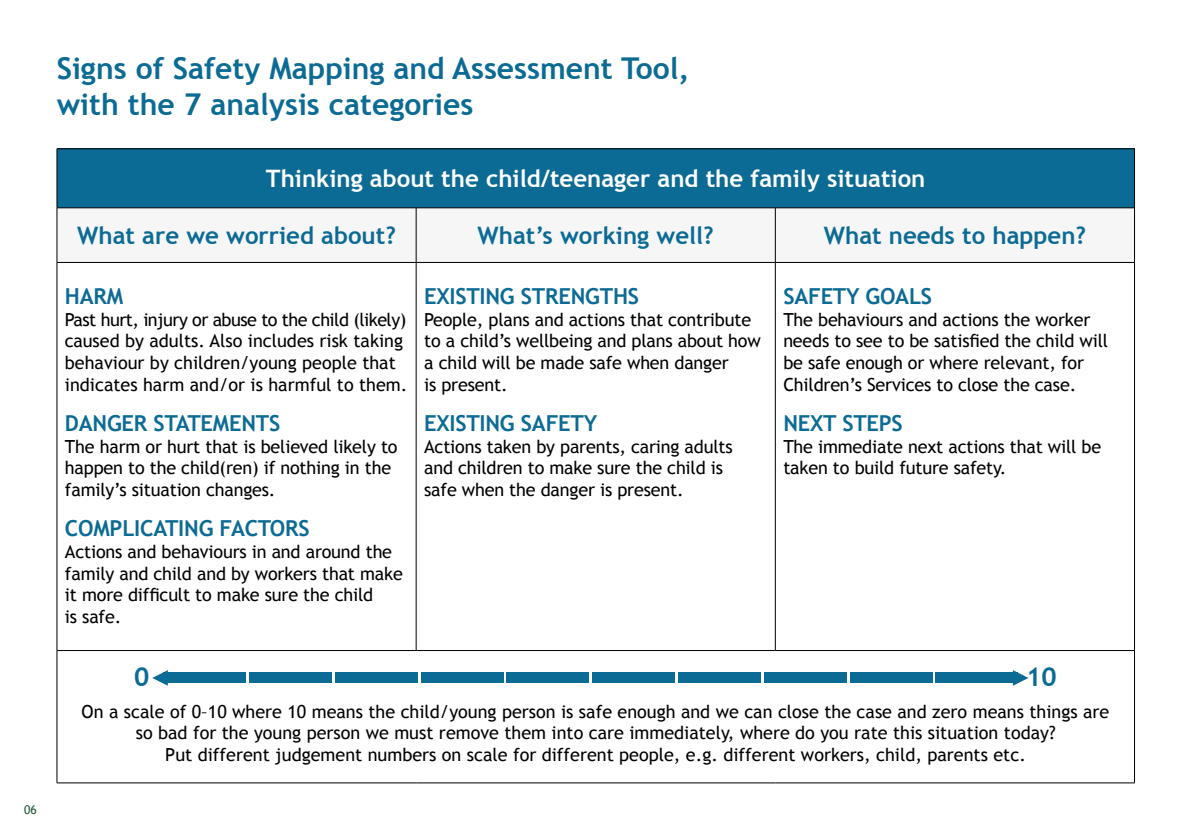
<style>
.page{position:relative;width:1191px;height:840px;background:#fff}
.page>*{position:absolute;margin:0;border:0;box-sizing:border-box;transform-origin:0 0}
.t1{font:700 30px/36px "Trebuchet MS";color:#0c6b94}
.t2{font:700 26px "Trebuchet MS";color:#0c6b94}
.t3{font:700 24px "Trebuchet MS";color:#0c6b94}
.t4{font:700 24px "Trebuchet MS";color:#fff}
.t5{font:700 22px "Trebuchet MS";letter-spacing:-.01em;color:#0c6b94}
.t6{font:18px/21.6px "Trebuchet MS";letter-spacing:-.01em;color:#000}
.t7{font:12px "Trebuchet MS";color:#1c5733}
</style>
<div class="page">
<div style="left:57px;top:149px;width:1077px;height:59px;background:#0c6b94"></div>
<div style="left:58px;top:208px;width:1076px;height:54px;background:#f6f6f6"></div>
<hr style="left:57px;top:148px;width:359px;height:1px;background:#000">
<hr style="left:57px;top:149px;width:1px;height:58px;background:#000">
<hr style="left:416px;top:148px;width:359px;height:1px;background:#000">
<hr style="left:775px;top:148px;width:359px;height:1px;background:#000">
<hr style="left:1134px;top:149px;width:1px;height:58px;background:#000">
<hr style="left:57px;top:207px;width:359px;height:1px;background:#000">
<hr style="left:57px;top:208px;width:1px;height:54px;background:#000">
<hr style="left:416px;top:207px;width:359px;height:1px;background:#000">
<hr style="left:416px;top:208px;width:1px;height:54px;background:#000">
<hr style="left:775px;top:207px;width:359px;height:1px;background:#000">
<hr style="left:775px;top:208px;width:1px;height:54px;background:#000">
<hr style="left:1134px;top:208px;width:1px;height:54px;background:#000">
<hr style="left:57px;top:262px;width:359px;height:1px;background:#000">
<hr style="left:57px;top:262px;width:1px;height:388px;background:#000">
<hr style="left:416px;top:262px;width:359px;height:1px;background:#000">
<hr style="left:416px;top:262px;width:1px;height:388px;background:#000">
<hr style="left:775px;top:262px;width:359px;height:1px;background:#000">
<hr style="left:775px;top:262px;width:1px;height:388px;background:#000">
<hr style="left:1134px;top:262px;width:1px;height:388px;background:#000">
<hr style="left:57px;top:649px;width:359px;height:1px;background:#000">
<hr style="left:57px;top:650px;width:1px;height:132px;background:#000">
<hr style="left:416px;top:649px;width:359px;height:1px;background:#000">
<hr style="left:775px;top:649px;width:359px;height:1px;background:#000">
<hr style="left:1134px;top:650px;width:1px;height:132px;background:#000">
<hr style="left:57px;top:782px;width:359px;height:1px;background:#000">
<hr style="left:416px;top:782px;width:359px;height:1px;background:#000">
<hr style="left:775px;top:782px;width:359px;height:1px;background:#000">
<div style="left:164px;top:672px;width:82px;height:10px;background:#0c6b94"></div>
<div style="left:507px;top:672px;width:82px;height:10px;background:#0c6b94"></div>
<div style="left:335px;top:672px;width:82px;height:10px;background:#0c6b94"></div>
<div style="left:678px;top:672px;width:82px;height:10px;background:#0c6b94"></div>
<div style="left:849px;top:672px;width:83px;height:10px;background:#0c6b94"></div>
<div style="left:249px;top:672px;width:83px;height:10px;background:#0c6b94"></div>
<div style="left:592px;top:672px;width:83px;height:10px;background:#0c6b94"></div>
<div style="left:421px;top:672px;width:82px;height:10px;background:#0c6b94"></div>
<div style="left:764px;top:672px;width:82px;height:10px;background:#0c6b94"></div>
<div style="left:935px;top:672px;width:83px;height:10px;background:#0c6b94"></div>
<svg style="left:152px;top:670px;width:16px;height:15px"></svg>
<svg style="left:1013px;top:670px;width:15px;height:15px"></svg>
<p class="t7" style="left:24px;top:802px;width:14px">06</p>
<h1 class="t1" style="left:57px;top:50px;width:634px">Signs of Safety Mapping and Assessment Tool, with the 7 analysis categories</h1>
<h3 class="t4" style="left:266px;top:163px;width:661px">Thinking about the child/teenager and the family situation</h3>
<h3 class="t3" style="left:77px;top:220px;width:320px">What are we worried about?</h3>
<h3 class="t3" style="left:477px;top:220px;width:238px">What’s working well?</h3>
<h3 class="t3" style="left:824px;top:220px;width:264px">What needs to happen?</h3>
<p class="t5" style="left:65px;top:282px;width:60px">HARM</p>
<p class="t6" style="left:65px;top:309px;width:344px">Past hurt, injury or abuse to the child (likely) caused by adults. Also includes risk taking behaviour by children/young people that indicates harm and/or is harmful to them.</p>
<p class="t5" style="left:65px;top:409px;width:217px">DANGER STATEMENTS</p>
<p class="t6" style="left:65px;top:435px;width:334px">The harm or hurt that is believed likely to happen to the child(ren) if nothing in the family’s situation changes.</p>
<p class="t5" style="left:65px;top:514px;width:246px">COMPLICATING FACTORS</p>
<p class="t6" style="left:65px;top:541px;width:339px">Actions and behaviours in and around the family and child and by workers that make it more difficult to make sure the child<br>is safe.</p>
<p class="t5" style="left:424px;top:282px;width:216px">EXISTING STRENGTHS</p>
<p class="t6" style="left:424px;top:309px;width:338px">People, plans and actions that contribute to a child’s wellbeing and plans about how a child will be made safe when danger<br>is present.</p>
<p class="t5" style="left:424px;top:409px;width:175px">EXISTING SAFETY</p>
<p class="t6" style="left:424px;top:435px;width:310px">Actions taken by parents, caring adults and children to make sure the child is safe when the danger is present.</p>
<p class="t5" style="left:783px;top:282px;width:150px">SAFETY GOALS</p>
<p class="t6" style="left:783px;top:309px;width:326px">The behaviours and actions the worker needs to see to be satisfied the child will be safe enough or where relevant, for Children’s Services to close the case.</p>
<p class="t5" style="left:783px;top:409px;width:121px">NEXT STEPS</p>
<p class="t6" style="left:783px;top:435px;width:319px">The immediate next actions that will be taken to build future safety.</p>
<h2 class="t2" style="left:134px;top:659px;width:17px">0</h2>
<h2 class="t2" style="left:1026px;top:659px;width:32px">10</h2>
<p class="t6" style="left:82px;top:700px;width:1029px;text-align:center">On a scale of 0–10 where 10 means the child/young person is safe enough and we can close the case and zero means things are so bad for the young person we must remove them into care immediately, where do you rate this situation today?<br>Put different judgement numbers on scale for different people, e.g. different workers, child, parents etc.</p>
</div>
